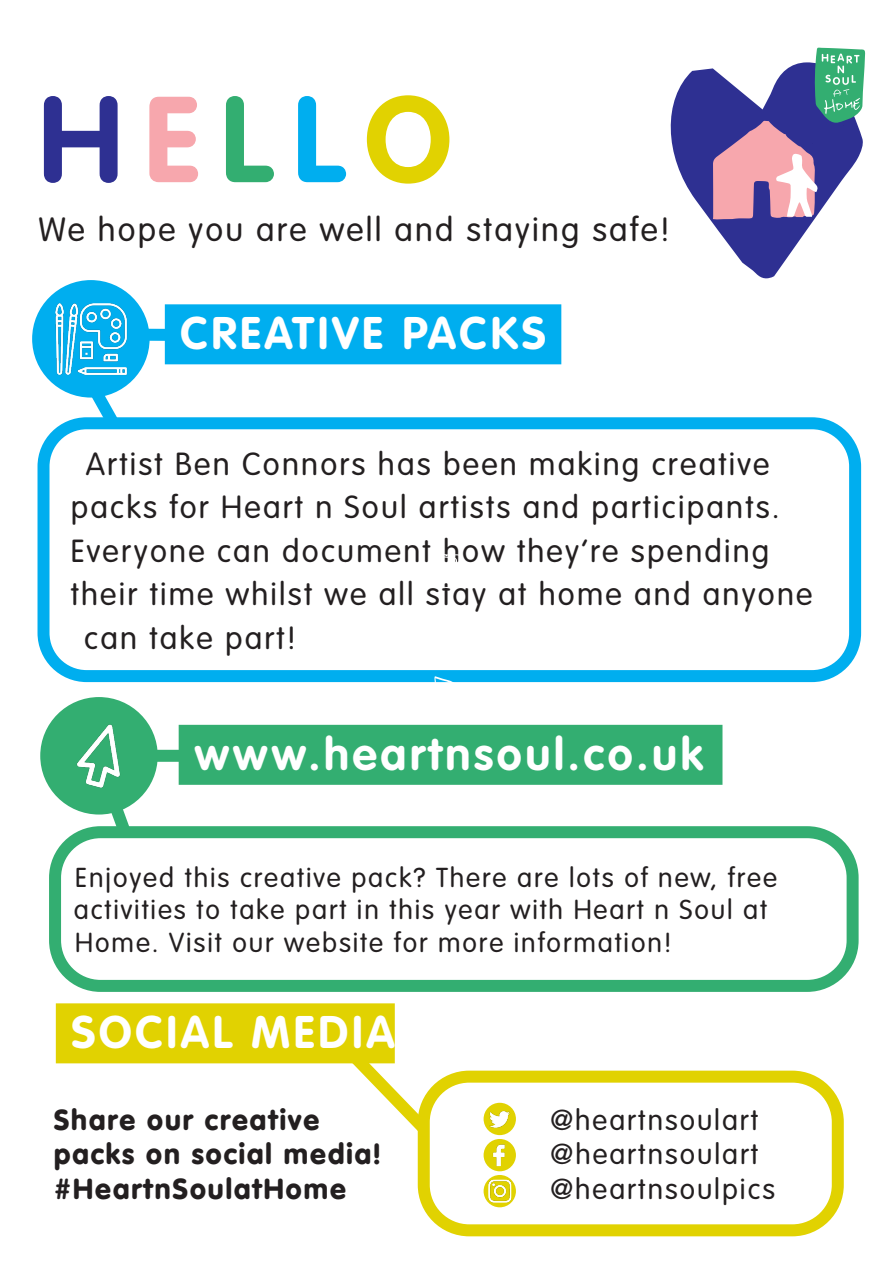
<style>
.page{position:relative;width:893px;height:1263px;background:#fff}
.page>*{position:absolute;margin:0;border:0;box-sizing:border-box;transform-origin:0 0}
.Paragraph_Style_2{font:700 120px "VAG Rounded Std";letter-spacing:.175em;color:#2e3092}
.Sub_headers_green_hi{font:700 45px "VAG Rounded Std";letter-spacing:.08em;color:#fff}
.Sub_headers_BLUE_hig{font:700 45px "VAG Rounded Std";letter-spacing:.08em;color:#fff}
.yellow_highlight{font:700 45px "VAG Rounded Std";letter-spacing:.08em;color:#fff}
.Paragraph_Style_2-2{font:300 33px "VAG Rounded Std";letter-spacing:.07em;color:#231f20}
.Paragraph_Style_2-3{font:300 31.5px "VAG Rounded Std";letter-spacing:.07em;color:#231f20}
.t1{font:900 28.5px/34.2px "VAG Rounded Std";letter-spacing:.07em;color:#231f20}
.Paragraph_Style_2-4{font:300 28.5px "VAG Rounded Std";letter-spacing:.07em;color:#231f20}
.Paragraph_Style_2-5{font:300 27px/32.4px "VAG Rounded Std";letter-spacing:.07em;color:#231f20}
.s1{color:#f7a7ad}
.s2{color:#33ae71}
.s3{color:#00aeef}
.s4{color:#e1d201}
</style>
<div class="page">
<svg style="left:148px;top:322px;width:17px;height:26px"></svg>
<div style="left:165px;top:304px;width:396px;height:60px;background:#00aeef"></div>
<div style="left:32px;top:280px;width:118px;height:118px;background:#00aeef;border-radius:50%"></div>
<img style="left:39px;top:287px;width:103px;height:103px">
<svg style="left:74px;top:366px;width:62px;height:51px"></svg>
<div style="left:38px;top:417px;width:823px;height:265px;border:12px solid #00aeef;border-radius:43px"></div>
<svg style="left:670px;top:47px;width:195px;height:232px"></svg>
<svg style="left:94px;top:814px;width:35px;height:12px"></svg>
<svg style="left:333px;top:1063px;width:135px;height:110px"></svg>
<img style="left:40px;top:697px;width:117px;height:117px">
<div style="left:145px;top:750px;width:67px;height:12px;background:#33ae71"></div>
<div style="left:179px;top:725px;width:543px;height:60px;background:#33ae71"></div>
<div style="left:49px;top:826px;width:810px;height:166px;border:12px solid #33ae71;border-radius:45px"></div>
<div style="left:56px;top:1003px;width:339px;height:60px;background:#e1d201"></div>
<div style="left:424px;top:1077px;width:414px;height:153px;background:#fff;border-radius:45px"></div>
<div style="left:418px;top:1071px;width:426px;height:165px;border:12px solid #e1d201;border-radius:45px"></div>
<svg style="left:484px;top:1103px;width:32px;height:32px"></svg>
<img style="left:486px;top:1105px;width:28px;height:28px">
<div style="left:484px;top:1139px;width:32px;height:32px;background:#e1d201;border-radius:50%"></div>
<img style="left:484px;top:1144px;width:32px;height:22px">
<svg style="left:484px;top:1175px;width:32px;height:32px"></svg>
<img style="left:488px;top:1180px;width:23px;height:22px">
<svg style="left:423px;top:673px;width:48px;height:10px"></svg>
<p class="Paragraph_Style_2" style="left:39px;top:69px;width:414px">H<span class="s1">E</span><span class="s2">L</span><span class="s3">L</span><span class="s4">O</span></p>
<p class="Paragraph_Style_2-2" style="left:39px;top:210px;width:633px">We hope you are well and staying safe!</p>
<p class="Sub_headers_BLUE_hig" style="left:180px;top:307px;width:367px">CREATIVE PACKS</p>
<p class="Paragraph_Style_2-3" style="left:86px;top:446px;width:685px">Artist Ben Connors has been making creative</p>
<p class="Paragraph_Style_2-3" style="left:71px;top:489px;width:711px">packs for Heart n Soul artists and participants.</p>
<p class="Paragraph_Style_2-3" style="left:71px;top:533px;width:700px">Everyone can document how they’re spending</p>
<p class="Paragraph_Style_2-3" style="left:71px;top:576px;width:743px">their time whilst we all stay at home and anyone</p>
<p class="Paragraph_Style_2-3" style="left:84px;top:620px;width:213px">can take part!</p>
<p class="Sub_headers_green_hi" style="left:194px;top:727px;width:510px">www.heartnsoul.co.uk</p>
<p class="Paragraph_Style_2-5" style="left:74px;top:862px;width:705px">Enjoyed this creative pack? There are lots of new, free activities to take part in this year with Heart n Soul at<br>Home. Visit our website for more information!</p>
<p class="yellow_highlight" style="left:71px;top:1006px;width:325px">SOCIAL MEDIA</p>
<p class="t1" style="left:54px;top:1104px;width:328px">Share our creative packs on social media!</p>
<p class="t1" style="left:54px;top:1172px;width:293px">#HeartnSoulatHome</p>
<p class="Paragraph_Style_2-4" style="left:550px;top:1104px;width:209px">@heartnsoulart</p>
<p class="Paragraph_Style_2-4" style="left:550px;top:1138px;width:209px">@heartnsoulart</p>
<p class="Paragraph_Style_2-4" style="left:550px;top:1172px;width:226px">@heartnsoulpics</p>
</div>
